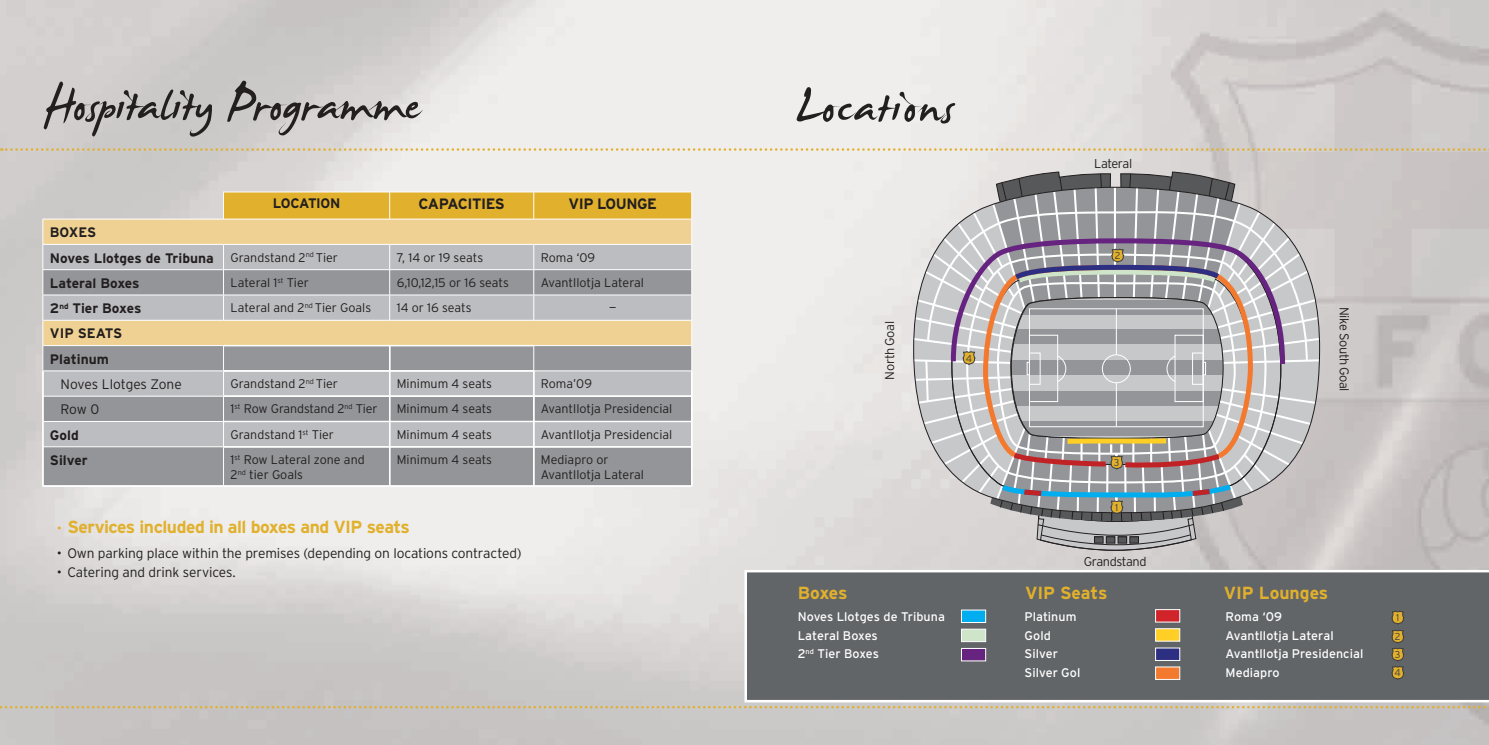
<style>
.page{position:relative;width:1489px;height:745px;background:#fff}
.page>*{position:absolute;margin:0;border:0;box-sizing:border-box;transform-origin:0 0}
.t1{font:75px "James Fajardo";color:#231f20}
.t2{font:75px "James Fajardo";letter-spacing:.025em;color:#231f20}
.t3{font:700 17.5px "Interstate";letter-spacing:-.025em;color:#e1b02c}
.t4{font:700 17.5px "Interstate";letter-spacing:-.005em;color:#e1b02c}
.t5{font:700 15px "Interstate";letter-spacing:-.03em;color:#231f20}
.t6{font:300 13.75px "Interstate";letter-spacing:-.01em;color:#231f20}
.t7{font:700 13.75px/25.2px "Interstate";color:#231f20}
.t8{font:700 13.75px "Interstate";letter-spacing:-.03em;color:#231f20}
.t9{font:300 12.75px "Interstate";letter-spacing:-.035em;color:#231f20}
.t10{font:300 12.5px/15px "Interstate";color:#231f20}
.t11{font:12.5px/18.8px "Interstate";letter-spacing:.005em;color:#fff}
.t12{font:300 10px "Interstate";color:#3e3e3f}
.s1{font-weight:300;font-size:12.5px}
.s2{font-weight:300;font-size:13.75px}
</style>
<div class="page">
<img style="left:0;top:0;width:1488px;height:744px">
<div style="left:744px;top:569px;width:744px;height:133px;background:#626568"></div>
<svg style="left:0;top:705px;width:1489px;height:3px;background:#cfbf9b"></svg>
<svg style="left:1px;top:148px;width:1488px;height:3px;background:#dfcea5"></svg>
<div style="left:44px;top:220px;width:179px;height:24px;background:#efd293"></div>
<div style="left:44px;top:245px;width:179px;height:24px;background:#bcbdc0"></div>
<svg style="left:44px;top:270px;width:647px;height:215px;background:#a5a4a2"></svg>
<hr style="left:43px;top:269px;width:180px;height:1px;background:#fff">
<hr style="left:43px;top:294px;width:180px;height:1px;background:#fff">
<hr style="left:43px;top:320px;width:180px;height:1px;background:#fff">
<hr style="left:43px;top:395px;width:181px;height:1px;background:#fff">
<hr style="left:43px;top:421px;width:181px;height:1px;background:#fff">
<hr style="left:43px;top:446px;width:181px;height:1px;background:#fff">
<hr style="left:42px;top:446px;width:1px;height:40px;background:#fff">
<hr style="left:43px;top:446px;width:1px;height:39px;background:#fff">
<hr style="left:43px;top:485px;width:180px;height:1px;background:#fff">
<hr style="left:43px;top:486px;width:180px;height:1px;background:#fff">
<hr style="left:223px;top:447px;width:1px;height:38px;background:#fff">
<hr style="left:224px;top:446px;width:165px;height:1px;background:#fff">
<hr style="left:390px;top:446px;width:143px;height:1px;background:#fff">
<hr style="left:389px;top:446px;width:1px;height:39px;background:#fff">
<hr style="left:534px;top:446px;width:157px;height:1px;background:#fff">
<hr style="left:533px;top:446px;width:1px;height:39px;background:#fff">
<hr style="left:691px;top:446px;width:1px;height:40px;background:#fff">
<hr style="left:223px;top:485px;width:166px;height:1px;background:#fff">
<hr style="left:223px;top:486px;width:166px;height:1px;background:#fff">
<hr style="left:389px;top:485px;width:144px;height:1px;background:#fff">
<hr style="left:389px;top:486px;width:144px;height:1px;background:#fff">
<hr style="left:533px;top:485px;width:158px;height:1px;background:#fff">
<hr style="left:533px;top:486px;width:159px;height:1px;background:#fff">
<hr style="left:43px;top:244px;width:180px;height:1px;background:#fff">
<hr style="left:43px;top:345px;width:181px;height:1px;background:#fff">
<hr style="left:43px;top:370px;width:181px;height:1px;background:#fff">
<hr style="left:43px;top:219px;width:180px;height:1px;background:#fff">
<svg style="left:42px;top:219px;width:2px;height:227px"></svg>
<hr style="left:223px;top:191px;width:166px;height:1px;background:#fff">
<svg style="left:223px;top:192px;width:469px;height:254px;background:#c1b7a0"></svg>
<hr style="left:389px;top:191px;width:144px;height:1px;background:#fff">
<hr style="left:533px;top:191px;width:159px;height:1px;background:#fff">
<svg style="left:1390px;top:593px;width:14px;height:86px"></svg>
<svg style="left:913px;top:171px;width:407px;height:379px;background:#b6b3b5"></svg>
<div style="left:961px;top:609px;width:24px;height:13px;background:#00aeef"></div>
<div style="left:961px;top:647px;width:24px;height:13px;background:#662480;border:1px solid #fff"></div>
<div style="left:1155px;top:609px;width:24px;height:13px;background:#d1232a;border:1px solid #fff"></div>
<div style="left:1155px;top:628px;width:24px;height:13px;background:#ffcf26;border:1px solid #fff"></div>
<div style="left:1155px;top:647px;width:24px;height:13px;background:#2d3082"></div>
<div style="left:1155px;top:666px;width:24px;height:13px;background:#f3792e"></div>
<div style="left:961px;top:628px;width:24px;height:13px;background:#cfe5c9;border:1px solid #fff"></div>
<h1 class="t1" style="left:43px;top:67px;width:380px">Hospitality Programme</h1>
<p class="t8" style="left:273px;top:195px;width:69px">LOCATION</p>
<p class="t5" style="left:418px;top:195px;width:88px">CAPACITIES</p>
<p class="t5" style="left:568px;top:195px;width:90px">VIP LOUNGE</p>
<p class="t7" style="left:50px;top:219px;width:289px">BOXES<br>Noves Llotges de Tribuna <span class="s1">Grandstand 2</span><sup>nd</sup> <span class="s1">Tier</span></p>
<p class="t10" style="left:397px;top:249px;width:88px">7, 14 or 19 seats</p>
<p class="t10" style="left:541px;top:249px;width:56px">Roma ‘09</p>
<p class="t7" style="left:50px;top:270px;width:91px">Lateral Boxes</p>
<p class="t10" style="left:230px;top:275px;width:80px">Lateral 1<sup>st</sup> Tier</p>
<p class="t10" style="left:397px;top:275px;width:114px">6,10,12,15 or 16 seats</p>
<p class="t10" style="left:541px;top:275px;width:104px">Avantllotja Lateral</p>
<p class="t7" style="left:50px;top:295px;width:93px">2<sup>nd</sup> Tier Boxes</p>
<p class="t10" style="left:230px;top:300px;width:142px">Lateral and 2<sup>nd</sup> Tier Goals</p>
<p class="t10" style="left:397px;top:300px;width:76px">14 or 16 seats</p>
<p class="t10" style="left:609px;top:300px;width:9px">—</p>
<p class="t7" style="left:50px;top:321px;width:74px">VIP SEATS<br>Platinum</p>
<p class="t6" style="left:61px;top:376px;width:123px">Noves Llotges Zone</p>
<p class="t10" style="left:230px;top:376px;width:109px">Grandstand 2<sup>nd</sup> Tier</p>
<p class="t10" style="left:397px;top:376px;width:97px">Minimum 4 seats</p>
<p class="t10" style="left:541px;top:376px;width:53px">Roma’09</p>
<p class="t6" style="left:61px;top:401px;width:40px">Row 0</p>
<p class="t10" style="left:230px;top:401px;width:148px">1<sup>st</sup> Row Grandstand 2<sup>nd</sup> Tier</p>
<p class="t10" style="left:397px;top:401px;width:97px">Minimum 4 seats</p>
<p class="t10" style="left:541px;top:401px;width:133px">Avantllotja Presidencial</p>
<p class="t7" style="left:50px;top:422px;width:30px">Gold</p>
<p class="t10" style="left:230px;top:426px;width:105px">Grandstand 1<sup>st</sup> Tier</p>
<p class="t10" style="left:397px;top:426px;width:97px">Minimum 4 seats</p>
<p class="t10" style="left:541px;top:426px;width:133px">Avantllotja Presidencial</p>
<p class="t7" style="left:50px;top:447px;width:39px">Silver</p>
<p class="t10" style="left:230px;top:451px;width:136px">1<sup>st</sup> Row Lateral zone and<br>2<sup>nd</sup> tier Goals</p>
<p class="t10" style="left:397px;top:451px;width:97px">Minimum 4 seats</p>
<p class="t10" style="left:541px;top:451px;width:104px">Mediapro or<br>Avantllotja Lateral</p>
<h2 class="t3" style="left:57px;top:517px;width:355px"><span class="s2">•</span> Services included in all boxes and VIP seats</h2>
<p class="t6" style="left:57px;top:545px;width:466px">• Own parking place within the premises (depending on locations contracted)</p>
<p class="t6" style="left:57px;top:564px;width:180px">• Catering and drink services.</p>
<h1 class="t2" style="left:797px;top:68px;width:158px">Locations</h1>
<p class="t9" style="left:1094px;top:156px;width:39px">Lateral</p>
<p class="t9" style="left:882px;top:379px;width:60px;rotate:-90deg">North Goal</p>
<p class="t12" style="left:965px;top:352px;width:8px">4</p>
<p class="t12" style="left:1114px;top:250px;width:7px">2</p>
<p class="t9" style="left:1351px;top:306px;width:86px;rotate:90deg">Nike South Goal</p>
<p class="t12" style="left:1113px;top:456px;width:7px">3</p>
<p class="t12" style="left:1115px;top:501px;width:5px">1</p>
<p class="t9" style="left:1083px;top:553px;width:64px">Grandstand</p>
<h2 class="t3" style="left:797px;top:582px;width:51px">Boxes</h2>
<h2 class="t3" style="left:1025px;top:583px;width:84px">VIP Seats</h2>
<h2 class="t4" style="left:1223px;top:583px;width:106px">VIP Lounges</h2>
<p class="t11" style="left:797px;top:606px;width:149px">Noves Llotges de Tribuna<br>Lateral Boxes<br>2<sup>nd</sup> Tier Boxes</p>
<p class="t11" style="left:1024px;top:606px;width:57px">Platinum<br>Gold<br>Silver<br>Silver Gol</p>
<p class="t11" style="left:1225px;top:606px;width:139px">Roma ‘09<br>Avantllotja Lateral<br>Avantllotja Presidencial<br>Mediapro</p>
<p class="t12" style="left:1395px;top:611px;width:5px">1</p>
<p class="t12" style="left:1394px;top:648px;width:7px">3</p>
<p class="t12" style="left:1394px;top:630px;width:7px">2</p>
<p class="t12" style="left:1394px;top:666px;width:8px">4</p>
</div>
